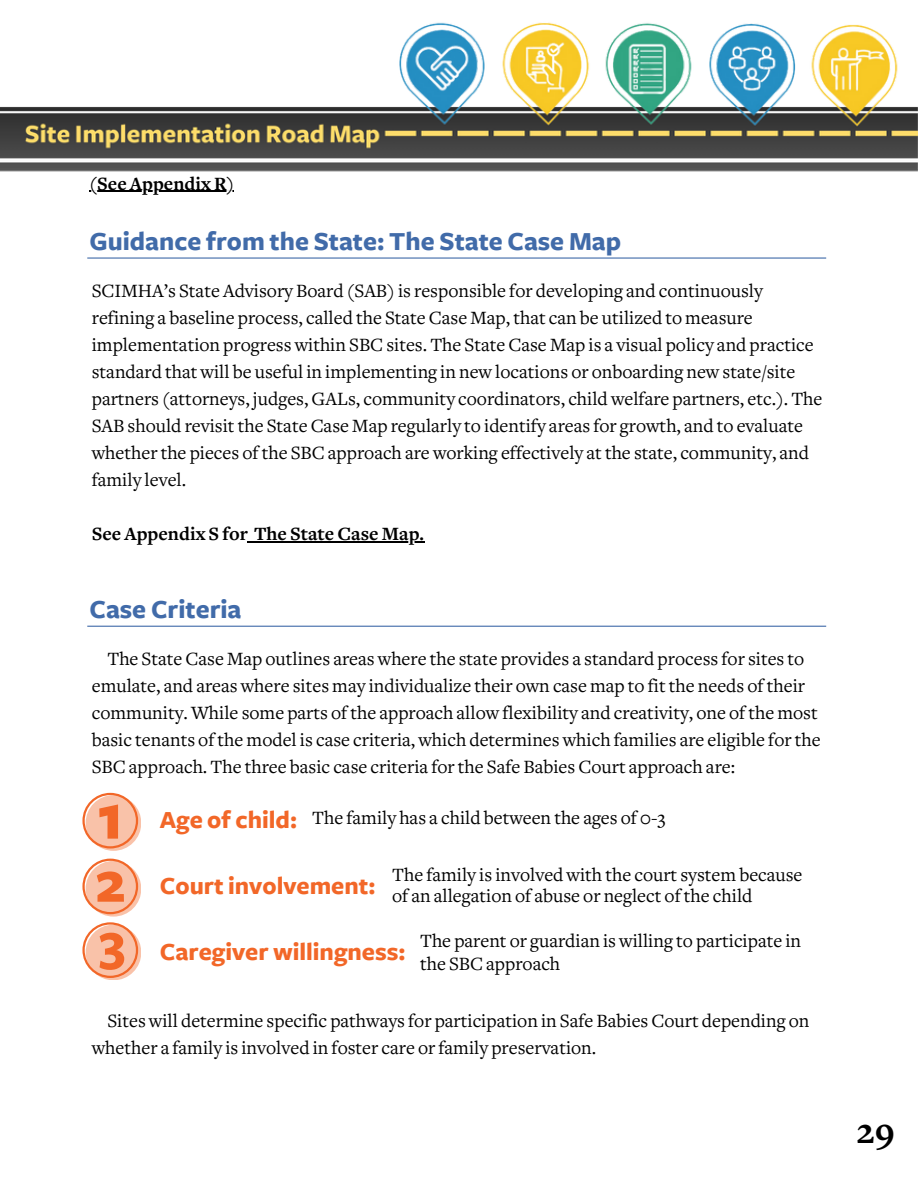
<style>
.page{position:relative;width:918px;height:1188px;background:#fff}
.page>*{position:absolute;margin:0;border:0;box-sizing:border-box;transform-origin:0 0}
.t1{font:700 69px "Freight Sans";color:#f26728}
.t2{font:700 61.2px "Freight Sans";color:#f26728}
.t3{font:700 54.75px "Freight Sans";color:#f26728}
.t4{font:700 37.5px "Freight Text";color:#000}
.t5{font:700 27px "Freight Sans";color:#416ba9}
.t6{font:700 25.5px "Freight Sans";color:#f26728}
.t7{font:19.5px/27px "Freight Text";color:#000}
.t8{font:700 19.5px "Freight Text";color:#000}
</style>
<div class="page">
<hr style="left:87px;top:257px;width:739px;height:2px;background:#416ba9">
<hr style="left:87px;top:626px;width:739px;height:1px;background:#416ba9">
<svg style="left:86px;top:795px;width:55px;height:56px"></svg>
<svg style="left:86px;top:861px;width:55px;height:56px"></svg>
<div style="left:86px;top:925px;width:55px;height:55px;background:#f9c2a9;border-radius:50%"></div>
<svg style="left:82px;top:793px;width:56px;height:56px"></svg>
<svg style="left:82px;top:859px;width:56px;height:55px"></svg>
<svg style="left:82px;top:922px;width:56px;height:56px"></svg>
<img style="left:0;top:22px;width:918px;height:150px">
<hr style="left:254px;top:541px;width:170px;height:1px;background:#000">
<hr style="left:90px;top:191px;width:144px;height:1px;background:#000">
<p class="t8" style="left:90px;top:176px;width:146px">(See Appendix R)</p>
<h1 class="t5" style="left:90px;top:228px;width:533px">Guidance from the State: The State Case Map</h1>
<p class="t7" style="left:92px;top:279px;width:732px">SCIMHA’s State Advisory Board (SAB) is responsible for developing and continuously refining a baseline process, called the State Case Map, that can be utilized to measure implementation progress within SBC sites. The State Case Map is a visual policy and practice standard that will be useful in implementing in new locations or onboarding new state/site partners (attorneys, judges, GALs, community coordinators, child welfare partners, etc.). The SAB should revisit the State Case Map regularly to identify areas for growth, and to evaluate whether the pieces of the SBC approach are working effectively at the state, community, and family level.</p>
<h1 class="t8" style="left:92px;top:527px;width:334px">See Appendix S for The State Case Map.</h1>
<p class="t5" style="left:90px;top:596px;width:153px">Case Criteria</p>
<p class="t7" style="left:92px;top:647px;width:730px;text-indent:16px">The State Case Map outlines areas where the state provides a standard process for sites to emulate, and areas where sites may individualize their own case map to fit the needs of their community. While some parts of the approach allow flexibility and creativity, one of the most basic tenants of the model is case criteria, which determines which families are eligible for the SBC approach. The three basic case criteria for the Safe Babies Court approach are:</p>
<h1 class="t1" style="left:97px;top:783px;width:28px">1</h1>
<p class="t2" style="left:95px;top:853px;width:32px">2</p>
<p class="t3" style="left:99px;top:916px;width:28px">3</p>
<p class="t6" style="left:160px;top:808px;width:139px">Age of child:</p>
<h1 class="t7" style="left:312px;top:806px;width:355px">The family has a child between the ages of 0-3</h1>
<p class="t6" style="left:160px;top:874px;width:217px">Court involvement:</p>
<h1 class="t7" style="left:392px;top:866px;width:412px;line-height:21.3px">The family is involved with the court system because of an allegation of abuse or neglect of the child</h1>
<p class="t6" style="left:160px;top:939px;width:247px">Caregiver willingness:</p>
<p class="t7" style="left:420px;top:932px;width:383px;line-height:22.5px">The parent or guardian is willing to participate in the SBC approach</p>
<p class="t7" style="left:92px;top:1009px;width:719px;text-indent:16px">Sites will determine specific pathways for participation in Safe Babies Court depending on whether a family is involved in foster care or family preservation.</p>
<h3 class="t4" style="left:856px;top:1116px;width:40px">29</h3>
</div>
